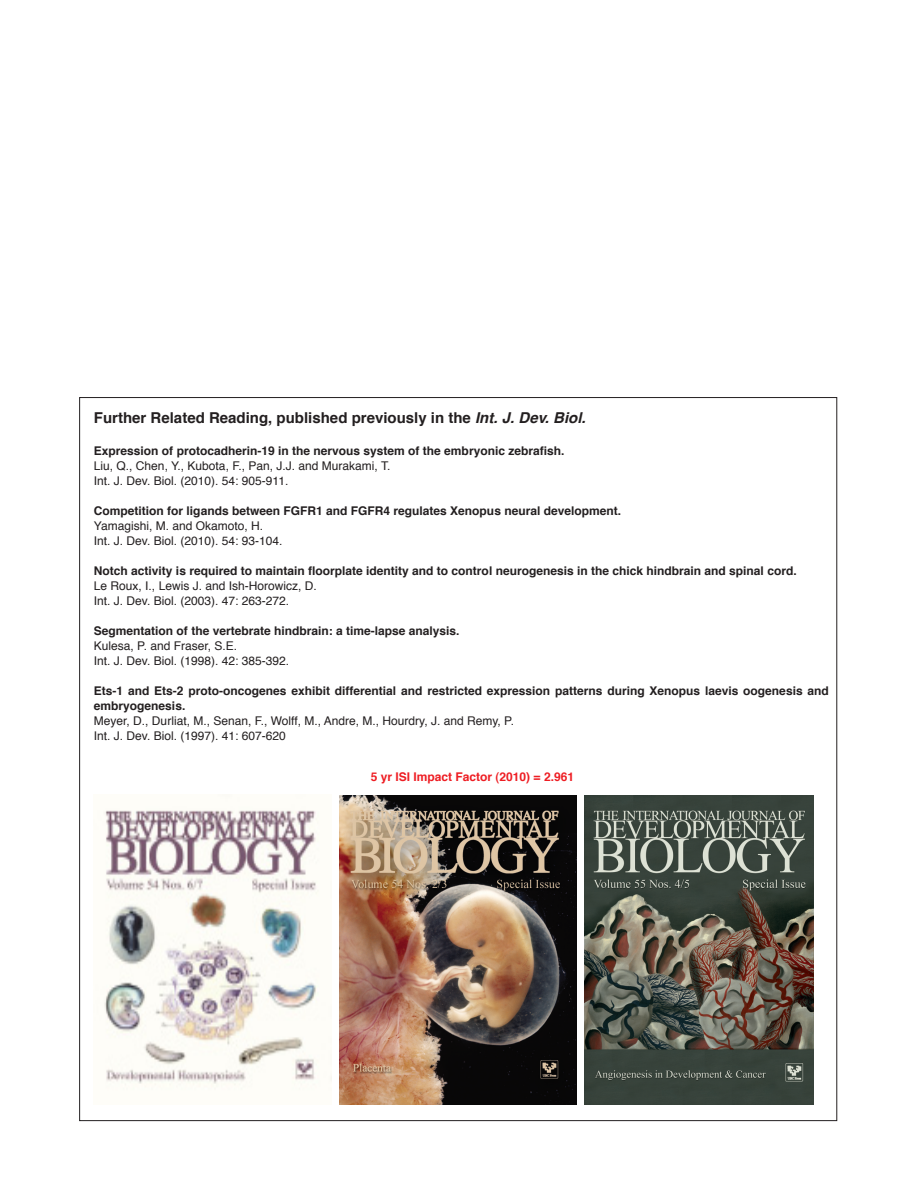
<style>
.page{position:relative;width:915px;height:1191px;background:#fff}
.page>*{position:absolute;margin:0;border:0;box-sizing:border-box;transform-origin:0 0}
._0-TitleSmall-2{font:700 15px "Helvetica";color:#231f20}
._0-RelatedArticles{font:700 12px/15px "Helvetica";color:#231f20}
._0-RelatedArticles-2{font:12px "Helvetica";color:#231f20}
._0-TitleSmall-2-2{font:700 12px "Helvetica";color:#ee1d23}
.s1{font-style:italic}
</style>
<div class="page">
<img style="left:104px;top:810px;width:227px;height:279px">
<img style="left:584px;top:795px;width:229px;height:309px">
<img style="left:339px;top:795px;width:237px;height:309px">
<p class="_0-TitleSmall-2" style="left:94px;top:406px;width:493px">Further Related Reading, published previously in the <span class="s1">Int. J. Dev. Biol.</span></p>
<p class="_0-RelatedArticles" style="left:94px;top:443px;width:472px">Expression of protocadherin-19 in the nervous system of the embryonic zebrafish.</p>
<p class="_0-RelatedArticles-2" style="left:94px;top:456px;width:298px">Liu, Q., Chen, Y., Kubota, F., Pan, J.J. and Murakami, T.</p>
<p class="_0-RelatedArticles-2" style="left:94px;top:471px;width:196px">Int. J. Dev. Biol. (2010). 54: 905-911.</p>
<p class="_0-RelatedArticles" style="left:94px;top:503px;width:528px">Competition for ligands between FGFR1 and FGFR4 regulates Xenopus neural development.</p>
<p class="_0-RelatedArticles-2" style="left:94px;top:516px;width:171px">Yamagishi, M. and Okamoto, H.</p>
<p class="_0-RelatedArticles-2" style="left:94px;top:531px;width:190px">Int. J. Dev. Biol. (2010). 54: 93-104.</p>
<p class="_0-RelatedArticles" style="left:94px;top:563px;width:704px">Notch activity is required to maintain floorplate identity and to control neurogenesis in the chick hindbrain and spinal cord.</p>
<p class="_0-RelatedArticles-2" style="left:94px;top:576px;width:224px">Le Roux, I., Lewis J. and Ish-Horowicz, D.</p>
<p class="_0-RelatedArticles-2" style="left:94px;top:591px;width:197px">Int. J. Dev. Biol. (2003). 47: 263-272.</p>
<p class="_0-RelatedArticles" style="left:94px;top:623px;width:367px">Segmentation of the vertebrate hindbrain: a time-lapse analysis.</p>
<p class="_0-RelatedArticles-2" style="left:94px;top:636px;width:145px">Kulesa, P. and Fraser, S.E.</p>
<p class="_0-RelatedArticles-2" style="left:94px;top:651px;width:197px">Int. J. Dev. Biol. (1998). 42: 385-392.</p>
<p class="_0-RelatedArticles" style="left:94px;top:683px;width:736px">Ets-1 and Ets-2 proto-oncogenes exhibit differential and restricted expression patterns during Xenopus laevis oogenesis and embryogenesis.</p>
<p class="_0-RelatedArticles-2" style="left:94px;top:711px;width:421px">Meyer, D., Durliat, M., Senan, F., Wolff, M., Andre, M., Hourdry, J. and Remy, P.</p>
<p class="_0-RelatedArticles-2" style="left:94px;top:726px;width:193px">Int. J. Dev. Biol. (1997). 41: 607-620</p>
<p class="_0-TitleSmall-2-2" style="left:370px;top:767px;width:205px">5 yr ISI Impact Factor (2010) = 2.961</p>
</div>
